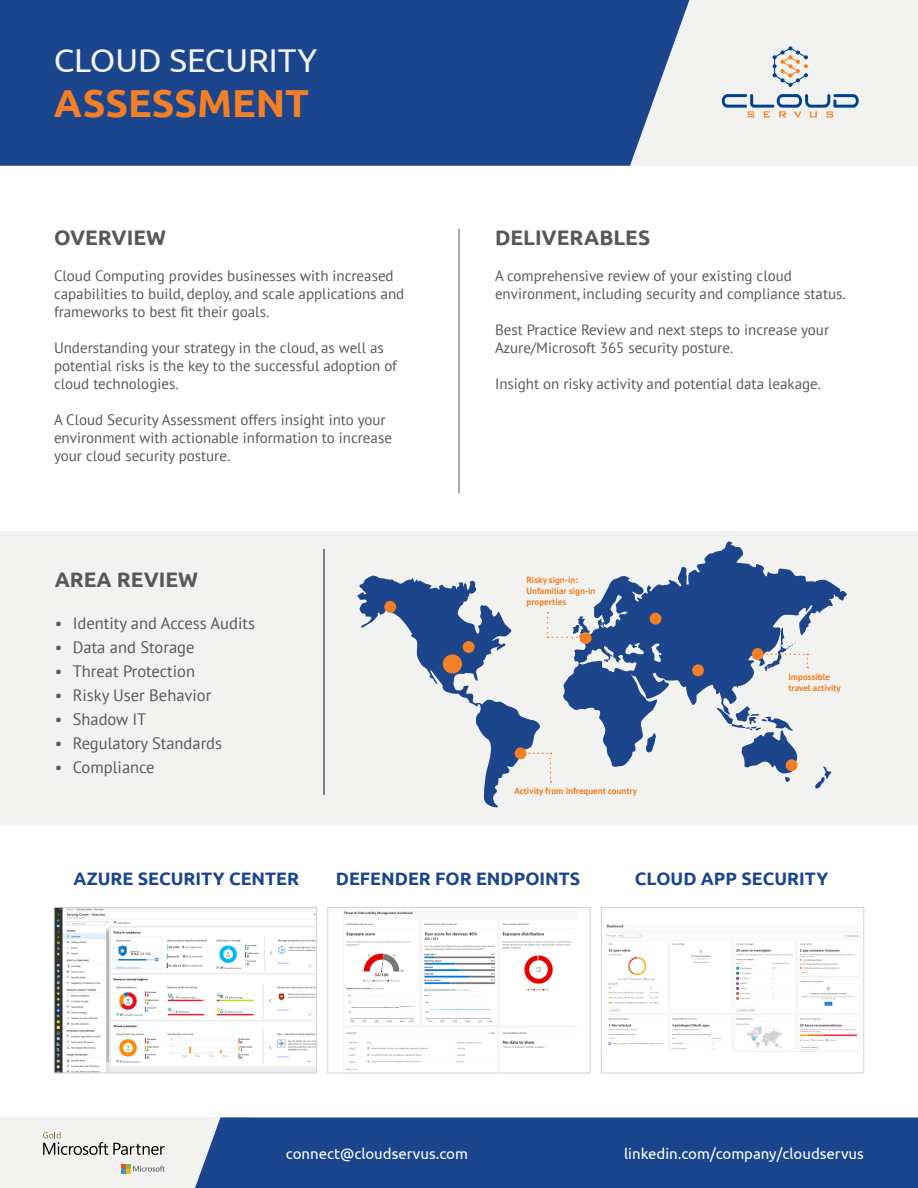
<style>
.page{position:relative;width:918px;height:1188px;background:#fff}
.page>*{position:absolute;margin:0;border:0;box-sizing:border-box;transform-origin:0 0}
.Title_Orange{font:700 39px "Ubuntu";color:#f47f24}
.Title_White{font:33px "Ubuntu";color:#f2f3f1}
.Subtitle_Sections{font:700 21px "Ubuntu";color:#575859}
.Image_Header{font:700 18px "Ubuntu";color:#1b458d}
.t1{font:16.5px "PT Sans";color:#575859}
.Body_text{font:15px/18px "PT Sans";color:#57585a}
.t2{font:15px "Ubuntu";color:#fff}
.Body_text-2{font:700 9px/10.8px "PT Sans";color:#f47f24}
</style>
<div class="page">
<div style="left:0;top:1117px;width:251px;height:71px;background:#f2f3f1"></div>
<div style="left:195px;top:1117px;width:723px;height:71px;background:#1b458d"></div>
<div style="left:612px;top:0;width:306px;height:166px;background:#f2f3f1"></div>
<div style="left:0;top:0;width:689px;height:166px;background:#1b458d"></div>
<svg style="left:773px;top:46px;width:35px;height:41px"></svg>
<svg style="left:722px;top:94px;width:137px;height:24px"></svg>
<svg style="left:121px;top:1164px;width:44px;height:9px"></svg>
<svg style="left:43px;top:1132px;width:122px;height:23px"></svg>
<div style="left:1px;top:531px;width:917px;height:293px;background:#f2f3f1"></div>
<hr style="left:459px;top:229px;width:1px;height:264px;background:#57585a">
<hr style="left:323px;top:549px;width:2px;height:246px;background:#57585a">
<svg style="left:815px;top:767px;width:16px;height:21px"></svg>
<svg style="left:746px;top:767px;width:52px;height:15px"></svg>
<svg style="left:590px;top:542px;width:257px;height:225px"></svg>
<svg style="left:646px;top:733px;width:10px;height:19px"></svg>
<svg style="left:580px;top:632px;width:12px;height:12px"></svg>
<div style="left:650px;top:613px;width:11px;height:12px;background:#f47f24;border-radius:50%"></div>
<div style="left:692px;top:664px;width:12px;height:12px;background:#f47f24;border-radius:50%"></div>
<div style="left:752px;top:648px;width:12px;height:12px;background:#f47f24;border-radius:50%"></div>
<div style="left:786px;top:759px;width:12px;height:12px;background:#f47f24;border-radius:50%"></div>
<svg style="left:758px;top:628px;width:50px;height:43px"></svg>
<svg style="left:357px;top:576px;width:233px;height:231px"></svg>
<img style="left:56px;top:909px;width:259px;height:162px">
<div style="left:54px;top:907px;width:263px;height:166px;border:1px solid #d1d2d4"></div>
<img style="left:343px;top:910px;width:233px;height:161px">
<div style="left:328px;top:907px;width:262px;height:166px;border:1px solid #d1d2d4"></div>
<img style="left:607px;top:924px;width:252px;height:126px">
<div style="left:601px;top:907px;width:263px;height:166px;border:1px solid #d1d2d4"></div>
<p class="Title_White" style="left:54px;top:40px;width:265px">CLOUD SECURITY</p>
<p class="Title_Orange" style="left:54px;top:79px;width:257px">ASSESSMENT</p>
<p class="Subtitle_Sections" style="left:54px;top:225px;width:114px">OVERVIEW</p>
<p class="Body_text" style="left:54px;top:266px;width:352px">Cloud Computing provides businesses with increased capabilities to build, deploy, and scale applications and frameworks to best fit their goals.</p>
<p class="Body_text" style="left:54px;top:338px;width:345px">Understanding your strategy in the cloud, as well as potential risks is the key to the successful adoption of cloud technologies.</p>
<p class="Body_text" style="left:54px;top:410px;width:339px">A Cloud Security Assessment offers insight into your environment with actionable information to increase your cloud security posture.</p>
<p class="Subtitle_Sections" style="left:55px;top:567px;width:145px">AREA REVIEW</p>
<p class="t1" style="left:55px;top:613px;width:202px">• Identity and Access Audits</p>
<p class="t1" style="left:55px;top:637px;width:141px">• Data and Storage</p>
<p class="t1" style="left:55px;top:661px;width:142px">• Threat Protection</p>
<p class="t1" style="left:55px;top:685px;width:158px">• Risky User Behavior</p>
<p class="t1" style="left:55px;top:709px;width:93px">• Shadow IT</p>
<p class="t1" style="left:55px;top:733px;width:169px">• Regulatory Standards</p>
<p class="t1" style="left:55px;top:757px;width:101px">• Compliance</p>
<p class="Subtitle_Sections" style="left:495px;top:225px;width:157px">DELIVERABLES</p>
<p class="Body_text" style="left:495px;top:266px;width:352px">A comprehensive review of your existing cloud environment, including security and compliance status.</p>
<p class="Body_text" style="left:495px;top:320px;width:336px">Best Practice Review and next steps to increase your<br>Azure/Microsoft 365 security posture.</p>
<p class="Body_text" style="left:495px;top:374px;width:328px">Insight on risky activity and potential data leakage.</p>
<p class="Body_text-2" style="left:526px;top:574px;width:53px">Risky sign-in:</p>
<p class="Body_text-2" style="left:526px;top:585px;width:71px">Unfamiliar sign-in properties</p>
<p class="Body_text-2" style="left:515px;top:785px;width:124px">Activity from infrequent country</p>
<p class="Body_text-2" style="left:788px;top:672px;width:43px">Impossible</p>
<p class="Body_text-2" style="left:788px;top:682px;width:54px">travel activity</p>
<p class="Image_Header" style="left:73px;top:867px;width:227px">AZURE SECURITY CENTER</p>
<p class="Image_Header" style="left:336px;top:867px;width:246px">DEFENDER FOR ENDPOINTS</p>
<p class="Image_Header" style="left:635px;top:867px;width:195px">CLOUD APP SECURITY</p>
<p class="t2" style="left:286px;top:1144px;width:184px">connect@cloudservus.com</p>
<p class="t2" style="left:624px;top:1144px;width:241px">linkedin.com/company/cloudservus</p>
</div>
